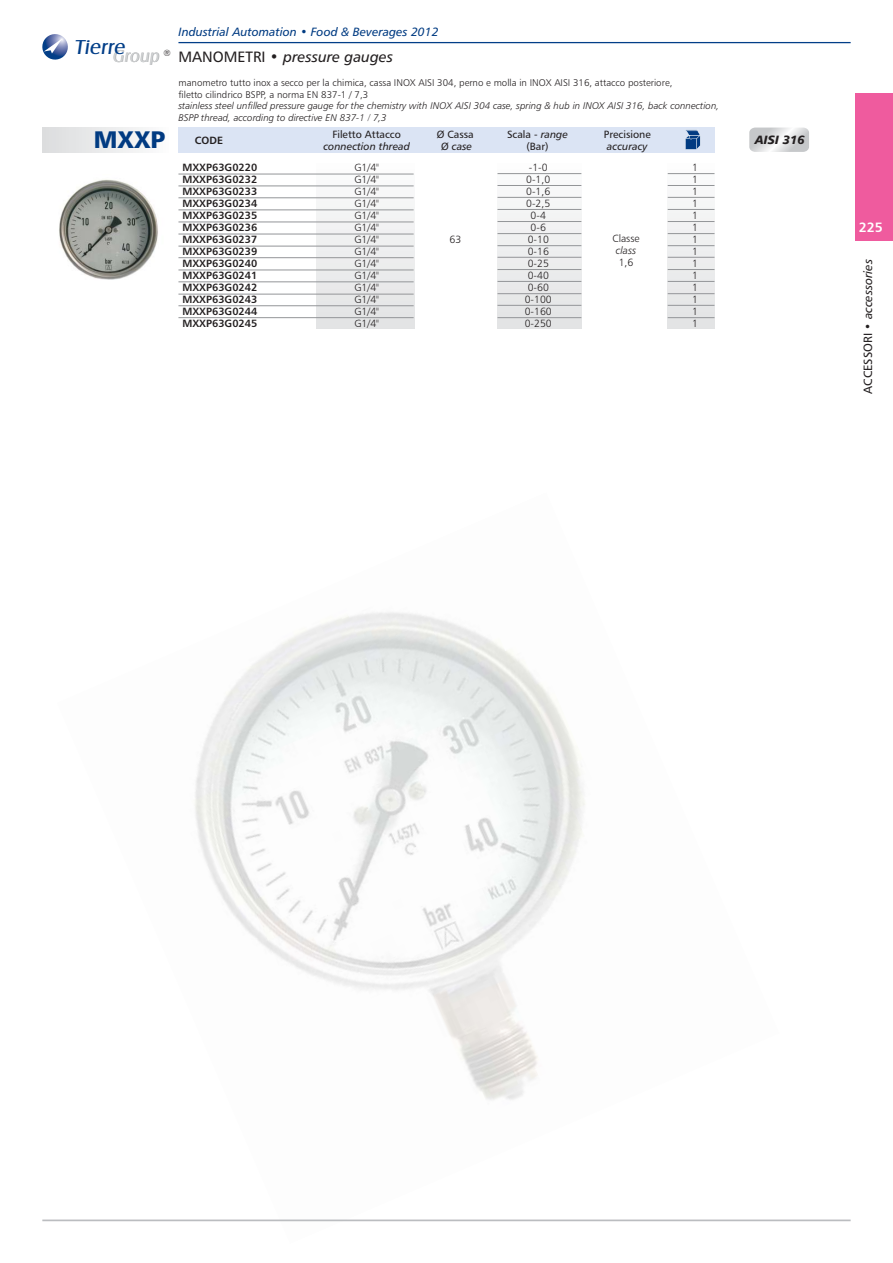
<style>
.page{position:relative;width:893px;height:1263px;background:#fff}
.page>*{position:absolute;margin:0;border:0;box-sizing:border-box;transform-origin:0 0}
.t1{font:24px "Humanist 777 BT Black B";color:#013b82}
.t2{font:20.85px "Castle T";color:#023e88}
.t3{font:17.85px "Castle T";color:#939598}
.t4{font:15px "Humanist 777 BT Roman B,Italic";color:#231f20}
.t5{font:13.5px "Humanist 777 BT Roman B,Bold";color:#fff}
.t6{font:12px "Humanist 777 BT Roman B,Italic";color:#013b82}
.t7{font:12px "Humanist 777 BT Roman B,Italic";color:#231f20}
.t8{font:12px "Humanist 777 BT Black B,Italic";color:#231f20}
.t9{font:10.5px/12px "Humanist 777 BT Roman B,Bold";color:#231f20;text-align:justify}
.t10{font:10.5px/12px "Humanist 777 BT Light B";color:#231f20;text-align:justify}
.t11{font:10.5px/12.1px "Humanist 777 BT Roman B";color:#231f20;text-align:center}
.t12{font:10.5px "Humanist 777 BT Roman B,Italic";color:#231f20}
.t13{font:10.5px "Humanist 777 BT Light B,Italic";color:#231f20}
.t14{font:9.75px/11.7px "Humanist 777 BT Light B,Italic";color:#231f20}
.t15{font:9.75px/11.7px "Humanist 777 BT Light B";color:#231f20}
.s1{font-family:"Humanist 777 BT Roman B"}
.s2{font-family:"Humanist 777 BT Roman B,Italic"}
</style>
<div class="page">
<img style="left:57px;top:612px;width:722px;height:610px">
<svg style="left:42px;top:34px;width:26px;height:26px"></svg>
<hr style="left:178px;top:42px;width:672px;height:1px;background:#023e88">
<img style="left:59px;top:179px;width:99px;height:101px">
<div style="left:42px;top:127px;width:128px;height:26px;background:linear-gradient(to right,#dbdcde,#fcfcfc)"></div>
<svg style="left:317px;top:173px;width:97px;height:155px"></svg>
<div style="left:497px;top:161px;width:84px;height:167px;background:linear-gradient(to right,#eff0f0,#eff0f0)"></div>
<div style="left:667px;top:161px;width:47px;height:167px;background:linear-gradient(to right,#eff0f0,#eff0f0)"></div>
<div style="left:178px;top:127px;width:536px;height:26px;background:#dbe4f4"></div>
<svg style="left:685px;top:130px;width:15px;height:20px"></svg>
<hr style="left:497px;top:197px;width:84px;height:1px;background:#939598">
<hr style="left:667px;top:197px;width:47px;height:1px;background:#939598">
<hr style="left:178px;top:198px;width:235px;height:1px;background:#939598">
<hr style="left:497px;top:185px;width:84px;height:1px;background:#939598">
<hr style="left:667px;top:185px;width:47px;height:1px;background:#939598">
<hr style="left:178px;top:186px;width:235px;height:1px;background:#939598">
<hr style="left:497px;top:173px;width:84px;height:1px;background:#939598">
<hr style="left:667px;top:173px;width:47px;height:1px;background:#939598">
<hr style="left:178px;top:174px;width:235px;height:1px;background:#939598">
<hr style="left:497px;top:245px;width:84px;height:1px;background:#939598">
<hr style="left:667px;top:245px;width:47px;height:1px;background:#939598">
<hr style="left:178px;top:246px;width:235px;height:1px;background:#939598">
<hr style="left:497px;top:233px;width:84px;height:1px;background:#939598">
<hr style="left:667px;top:233px;width:47px;height:1px;background:#939598">
<hr style="left:178px;top:234px;width:235px;height:1px;background:#939598">
<hr style="left:497px;top:221px;width:84px;height:1px;background:#939598">
<hr style="left:667px;top:221px;width:47px;height:1px;background:#939598">
<hr style="left:178px;top:222px;width:235px;height:1px;background:#939598">
<hr style="left:497px;top:209px;width:84px;height:1px;background:#939598">
<hr style="left:667px;top:209px;width:47px;height:1px;background:#939598">
<hr style="left:178px;top:210px;width:235px;height:1px;background:#939598">
<hr style="left:497px;top:293px;width:84px;height:1px;background:#939598">
<hr style="left:667px;top:293px;width:47px;height:1px;background:#939598">
<hr style="left:178px;top:294px;width:235px;height:1px;background:#939598">
<hr style="left:497px;top:281px;width:84px;height:1px;background:#939598">
<hr style="left:667px;top:281px;width:47px;height:1px;background:#939598">
<hr style="left:178px;top:282px;width:235px;height:1px;background:#939598">
<hr style="left:497px;top:269px;width:84px;height:1px;background:#939598">
<hr style="left:667px;top:269px;width:47px;height:1px;background:#939598">
<hr style="left:178px;top:270px;width:235px;height:1px;background:#939598">
<hr style="left:497px;top:257px;width:84px;height:1px;background:#939598">
<hr style="left:667px;top:257px;width:47px;height:1px;background:#939598">
<hr style="left:178px;top:257px;width:235px;height:1px;background:#939598">
<hr style="left:497px;top:305px;width:84px;height:1px;background:#939598">
<hr style="left:667px;top:305px;width:47px;height:1px;background:#939598">
<hr style="left:178px;top:306px;width:235px;height:1px;background:#939598">
<hr style="left:667px;top:317px;width:47px;height:1px;background:#939598">
<hr style="left:497px;top:317px;width:84px;height:1px;background:#939598">
<hr style="left:178px;top:317px;width:235px;height:1px;background:#939598">
<hr style="left:42px;top:1220px;width:808px;height:1px;background:#bbbdc0">
<div style="left:854px;top:94px;width:38px;height:147px;background:#ef5b9e"></div>
<svg style="left:749px;top:128px;width:60px;height:24px"></svg>
<p class="t6" style="left:178px;top:27px;width:261px">Industrial Automation • Food &amp; Beverages 2012</p>
<h2 class="t2" style="left:74px;top:40px;width:54px">Tierre</h2>
<h3 class="t4" style="left:163px;top:51px;width:231px"><sup>®</sup> <span class="s1">MANOMETRI •</span> pressure gauges</h3>
<h3 class="t3" style="left:113px;top:50px;width:50px">Group</h3>
<p class="t15" style="left:178px;top:78px;width:495px">manometro tutto inox a secco per la chimica, cassa INOX AISI 304, perno e molla in INOX AISI 316, attacco posteriore, filetto cilindrico BSPP, a norma EN 837-1 / 7,3</p>
<p class="t14" style="left:178px;top:101px;width:542px">stainless steel unfilled pressure gauge for the chemistry with INOX AISI 304 case, spring &amp; hub in INOX AISI 316, back connection,<br>BSPP thread, according to directive EN 837-1 / 7,3</p>
<h1 class="t1" style="left:94px;top:126px;width:73px">MXXP</h1>
<p class="t9" style="left:195px;top:136px;width:30px">CODE</p>
<p class="t9" style="left:182px;top:163px;width:76px">MXXP63G0220<br>MXXP63G0232<br>MXXP63G0233<br>MXXP63G0234<br>MXXP63G0235<br>MXXP63G0236<br>MXXP63G0237<br>MXXP63G0239<br>MXXP63G0240<br>MXXP63G0241<br>MXXP63G0242<br>MXXP63G0243<br>MXXP63G0244<br>MXXP63G0245</p>
<p class="t11" style="left:332px;top:129px;width:70px">Filetto Attacco</p>
<p class="t12" style="left:323px;top:142px;width:88px">connection thread</p>
<p class="t10" style="left:354px;top:162px;width:26px">G1/4" G 1/4" G 1/4" G 1/4" G 1/4" G 1/4" G 1/4" G 1/4" G 1/4" G 1/4" G 1/4" G 1/4" G 1/4" G 1/4"</p>
<p class="t11" style="left:436px;top:129px;width:39px">Ø Cassa</p>
<p class="t12" style="left:441px;top:142px;width:33px"><span class="s1">Ø</span> case</p>
<p class="t10" style="left:449px;top:235px;width:13px">63</p>
<p class="t11" style="left:507px;top:129px;width:62px">Scala - <span class="s2">range </span>(Bar)</p>
<p class="t11" style="left:603px;top:129px;width:49px">Precisione</p>
<p class="t12" style="left:607px;top:142px;width:42px">accuracy</p>
<p class="t10" style="left:524px;top:162px;width:29px;text-align:center">-1-0<br>0 - 1,0<br>0 - 1,6<br>0 - 2,5<br>0 - 4<br>0 - 6<br>0 - 10<br>0 - 16<br>0 - 25<br>0 - 40<br>0 - 60<br>0 - 100<br>0 - 160<br>0 - 250</p>
<p class="t10" style="left:692px;top:162px;width:7px">1<br>1<br>1<br>1<br>1<br>1<br>1<br>1<br>1<br>1<br>1<br>1<br>1<br>1</p>
<p class="t10" style="left:612px;top:233px;width:29px">Classe</p>
<p class="t13" style="left:616px;top:246px;width:22px">class</p>
<p class="t10" style="left:618px;top:257px;width:16px">1,6</p>
<p class="t8" style="left:754px;top:133px;width:52px">AISI 316</p>
<p class="t5" style="left:858px;top:223px;width:26px">225</p>
<p class="t7" style="left:863px;top:394px;width:136px;rotate:-90deg"><span class="s1">ACCESSORI •</span> accessories</p>
</div>
